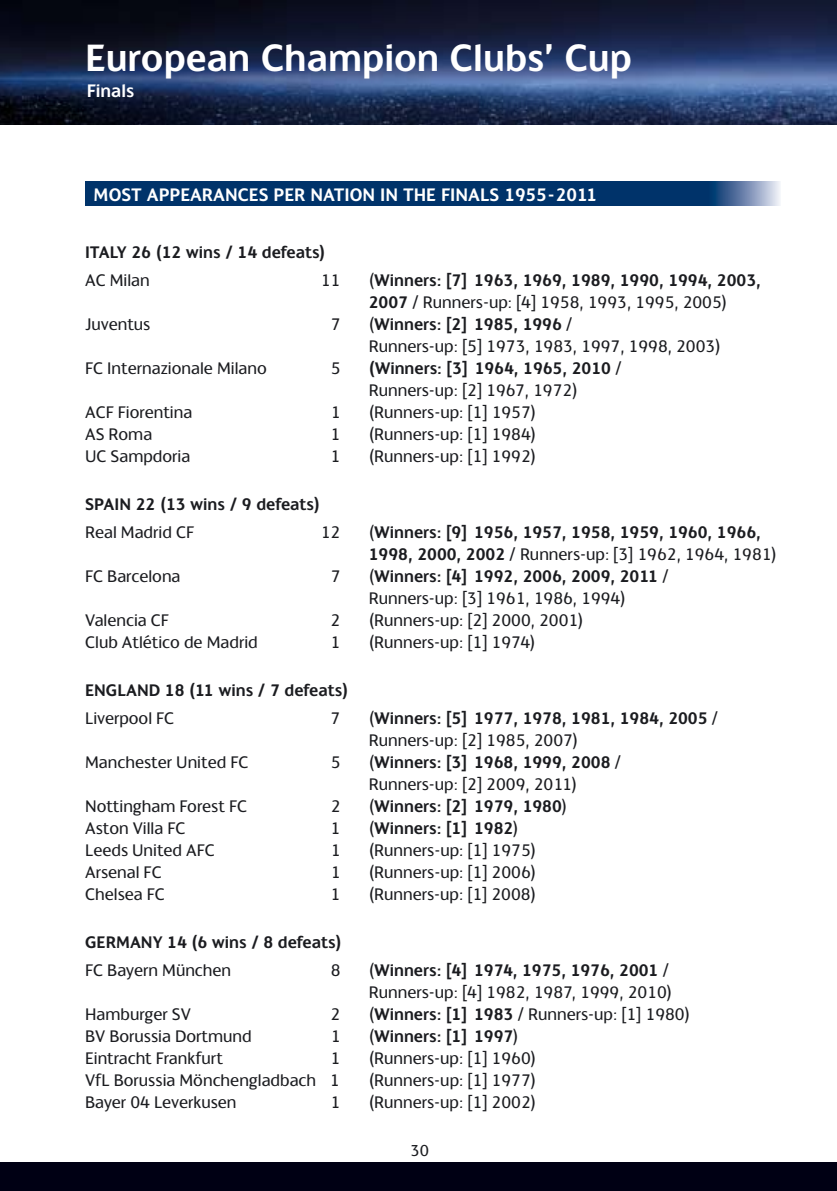
<style>
.page{position:relative;width:837px;height:1191px;background:#fff}
.page>*{position:absolute;margin:0;border:0;box-sizing:border-box;transform-origin:0 0}
.t1{font:700 42px "Champions";color:#fff}
.t2{font:700 20px "Champions";color:#fff}
.t3{font:18.4px/22px "Champions";color:#1b1c20}
.t4{font:700 18.4px/22px "Champions";color:#1b1c20}
.t5{font:17.6px "Champions";color:#1b1c20}
.s1{font-weight:400}
.s2{font-weight:700}
</style>
<div class="page">
<img style="left:0;top:0;width:836px;height:125px">
<div style="left:0;top:1162px;width:836px;height:29px;background:#000014"></div>
<div style="left:85px;top:181px;width:680px;height:25px;background:#00336a"></div>
<div style="left:709px;top:181px;width:71px;height:25px;background:linear-gradient(to right,#002a68,#ece9f6)"></div>
<h1 class="t1" style="left:85px;top:44px;width:548px">European Champion Clubs’ Cup</h1>
<p class="t2" style="left:87px;top:84px;width:49px">Finals</p>
<p class="t2" style="left:94px;top:188px;width:505px">MOST APPEARANCES PER NATION IN THE FINALS 1955-2011</p>
<p class="t4" style="left:85px;top:243px;width:242px">ITALY 26 (12 wins / 14 defeats)</p>
<p class="t3" style="left:85px;top:271px;width:66px">AC Milan</p>
<p class="t3" style="left:321px;top:271px;width:21px">11</p>
<p class="t4" style="left:368px;top:271px;width:393px"><span class="s1">(</span>Winners: [7] 1963, 1969, 1989, 1990, 1994, 2003,<br>2007 <span class="s1">/ Runners-up: [4] 1958, 1993, 1995, 2005)</span></p>
<p class="t3" style="left:85px;top:315px;width:67px">Juventus</p>
<p class="t3" style="left:330px;top:315px;width:11px">7</p>
<p class="t3" style="left:369px;top:315px;width:353px">(<span class="s2">Winners: [2] 1985, 1996</span> /<br>Runners-up: [5] 1973, 1983, 1997, 1998, 2003)</p>
<p class="t3" style="left:85px;top:359px;width:183px">FC Internazionale Milano</p>
<p class="t3" style="left:330px;top:359px;width:11px">5</p>
<p class="t4" style="left:369px;top:359px;width:254px">(Winners: [3] 1964, 1965, 2010 <span class="s1">/<br>Runners-up: [2] 1967, 1972)</span></p>
<p class="t3" style="left:85px;top:403px;width:109px">ACF Fiorentina</p>
<p class="t3" style="left:330px;top:403px;width:11px">1</p>
<p class="t3" style="left:369px;top:403px;width:169px">(Runners-up: [1] 1957)</p>
<p class="t3" style="left:85px;top:425px;width:69px">AS Roma</p>
<p class="t3" style="left:330px;top:425px;width:11px">1</p>
<p class="t3" style="left:368px;top:425px;width:169px">(Runners-up: [1] 1984)</p>
<p class="t3" style="left:85px;top:447px;width:107px">UC Sampdoria</p>
<p class="t3" style="left:330px;top:447px;width:11px">1</p>
<p class="t3" style="left:368px;top:447px;width:169px">(Runners-up: [1] 1992)</p>
<p class="t4" style="left:85px;top:495px;width:236px">SPAIN 22 (13 wins / 9 defeats)</p>
<p class="t3" style="left:85px;top:523px;width:110px">Real Madrid CF</p>
<p class="t3" style="left:321px;top:523px;width:21px">12</p>
<p class="t4" style="left:368px;top:523px;width:409px"><span class="s1">(</span>Winners: [9] 1956, 1957, 1958, 1959, 1960, 1966,<br>1998, 2000, 2002 <span class="s1">/ Runners-up: [3] 1962, 1964, 1981)</span></p>
<p class="t3" style="left:85px;top:567px;width:97px">FC Barcelona</p>
<p class="t3" style="left:330px;top:567px;width:11px">7</p>
<p class="t3" style="left:369px;top:567px;width:301px">(<span class="s2">Winners: [4] 1992, 2006, 2009, 2011</span> /<br>Runners-up: [3] 1961, 1986, 1994)</p>
<p class="t3" style="left:85px;top:611px;width:85px">Valencia CF</p>
<p class="t3" style="left:330px;top:611px;width:11px">2</p>
<p class="t3" style="left:368px;top:611px;width:216px">(Runners-up: [2] 2000, 2001)</p>
<p class="t3" style="left:85px;top:633px;width:174px">Club Atlético de Madrid</p>
<p class="t3" style="left:330px;top:633px;width:11px">1</p>
<p class="t3" style="left:368px;top:633px;width:168px">(Runners-up: [1] 1974)</p>
<p class="t4" style="left:85px;top:681px;width:264px">ENGLAND 18 (11 wins / 7 defeats)</p>
<p class="t3" style="left:85px;top:709px;width:91px">Liverpool FC</p>
<p class="t3" style="left:330px;top:709px;width:11px">7</p>
<p class="t4" style="left:368px;top:709px;width:351px"><span class="s1">(</span>Winners: [5] 1977, 1978, 1981, 1984, 2005 <span class="s1">/<br>Runners-up: [2] 1985, 2007)</span></p>
<p class="t3" style="left:85px;top:753px;width:165px">Manchester United FC</p>
<p class="t3" style="left:330px;top:753px;width:11px">5</p>
<p class="t3" style="left:369px;top:753px;width:254px">(<span class="s2">Winners: [3] 1968, 1999, 2008</span> /<br>Runners-up: [2] 2009, 2011)</p>
<p class="t3" style="left:85px;top:797px;width:163px">Nottingham Forest FC</p>
<p class="t3" style="left:330px;top:797px;width:11px">2</p>
<p class="t4" style="left:369px;top:797px;width:200px"><span class="s1">(</span>Winners: [2] 1979, 1980<span class="s1">)</span></p>
<p class="t3" style="left:85px;top:819px;width:102px">Aston Villa FC</p>
<p class="t3" style="left:330px;top:819px;width:11px">1</p>
<p class="t4" style="left:368px;top:819px;width:151px"><span class="s1">(</span>Winners: [1] 1982<span class="s1">)</span></p>
<p class="t3" style="left:85px;top:841px;width:131px">Leeds United AFC</p>
<p class="t3" style="left:330px;top:841px;width:11px">1</p>
<p class="t3" style="left:369px;top:841px;width:169px">(Runners-up: [1] 1975)</p>
<p class="t3" style="left:85px;top:863px;width:78px">Arsenal FC</p>
<p class="t3" style="left:330px;top:863px;width:11px">1</p>
<p class="t3" style="left:369px;top:863px;width:169px">(Runners-up: [1] 2006)</p>
<p class="t3" style="left:85px;top:885px;width:81px">Chelsea FC</p>
<p class="t3" style="left:330px;top:885px;width:11px">1</p>
<p class="t3" style="left:368px;top:885px;width:169px">(Runners-up: [1] 2008)</p>
<p class="t4" style="left:85px;top:933px;width:258px">GERMANY 14 (6 wins / 8 defeats)</p>
<p class="t3" style="left:85px;top:961px;width:148px">FC Bayern München</p>
<p class="t3" style="left:330px;top:961px;width:11px">8</p>
<p class="t3" style="left:369px;top:961px;width:305px">(<span class="s2">Winners: [4] 1974, 1975, 1976, 2001</span> /<br>Runners-up: [4] 1982, 1987, 1999, 2010)</p>
<p class="t3" style="left:85px;top:1005px;width:107px">Hamburger SV</p>
<p class="t3" style="left:330px;top:1005px;width:11px">2</p>
<p class="t3" style="left:369px;top:1005px;width:322px">(<span class="s2">Winners: [1] 1983</span> / Runners-up: [1] 1980)</p>
<p class="t3" style="left:85px;top:1027px;width:168px">BV Borussia Dortmund</p>
<p class="t3" style="left:330px;top:1027px;width:11px">1</p>
<p class="t4" style="left:369px;top:1027px;width:151px"><span class="s1">(</span>Winners: [1] 1997<span class="s1">)</span></p>
<p class="t3" style="left:85px;top:1049px;width:139px">Eintracht Frankfurt</p>
<p class="t3" style="left:330px;top:1049px;width:11px">1</p>
<p class="t3" style="left:368px;top:1049px;width:169px">(Runners-up: [1] 1960)</p>
<p class="t3" style="left:85px;top:1071px;width:256px">VfL Borussia Mönchengladbach 1</p>
<p class="t3" style="left:368px;top:1071px;width:169px">(Runners-up: [1] 1977)</p>
<p class="t3" style="left:85px;top:1093px;width:153px">Bayer 04 Leverkusen</p>
<p class="t3" style="left:330px;top:1093px;width:11px">1</p>
<p class="t3" style="left:368px;top:1093px;width:169px">(Runners-up: [1] 2002)</p>
<p class="t5" style="left:410px;top:1144px;width:20px">30</p>
</div>
